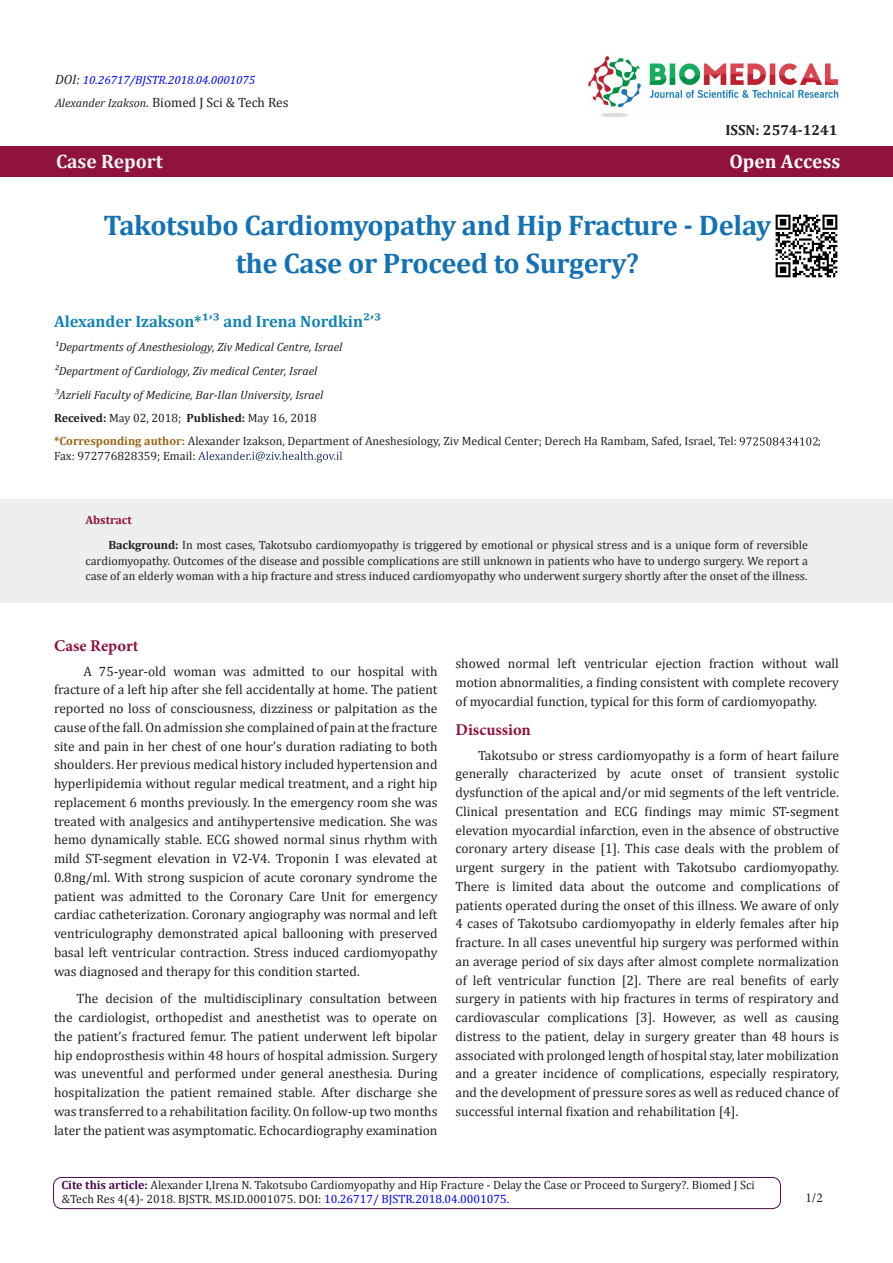
<style>
.page{position:relative;width:893px;height:1263px;background:#fff}
.page>*{position:absolute;margin:0;border:0;box-sizing:border-box;transform-origin:0 0}
.t1{font:700 28.5px "Cambria";letter-spacing:-.01em;color:#1371b5}
.t2{font:700 19.5px "Cambria";color:#f2f3f4}
.t3{font:700 19.5px "Cambria";color:#fff}
.t4{font:700 16.5px "Cambria";color:#1383b5}
.t5{font:700 16.5px "Minion Pro";color:#8f133a}
.t6{font:700 14.7px "Cambria";color:#231f20}
.t7{font:13.5px/18.8px "Cambria";color:#231f20;text-align:justify}
.t8{font:13.5px "Minion Pro";color:#231f20}
.t9{font:12px/15.8px "Cambria";color:#231f20;text-align:justify}
.t10{font:italic 12px "Cambria";color:#231f20}
.t11{font:italic 12px "Cambria";color:#00f}
.t12{font:700 12px "Cambria";color:#8f133a}
.s1{font-size:13.5px;color:#231f20}
.s2{font-style:italic;font-size:12px}
.s3{font-style:italic}
.s4{font-weight:700}
.s5{font-weight:700;color:#996515}
.s6{font-weight:700;color:#480a4b}
.s7{color:#00f}
</style>
<div class="page">
<svg style="left:740px;top:437px;width:78px;height:8px"></svg>
<svg style="left:198px;top:451px;width:144px;height:11px"></svg>
<div style="left:53px;top:1177px;width:728px;height:32px;border:1px solid #480a4b;border-radius:8px"></div>
<div style="left:0;top:146px;width:893px;height:31px;background:#8f133a"></div>
<img style="left:588px;top:56px;width:251px;height:61px">
<div style="left:0;top:499px;width:893px;height:103px;background:#edefed"></div>
<img style="left:775px;top:214px;width:63px;height:64px">
<p class="t11" style="left:55px;top:72px;width:202px"><span class="s1">DOI:</span> 10.26717/BJSTR.2018.04.0001075</p>
<p class="t7" style="left:55px;top:93px;width:235px"><span class="s2">Alexander Izakson</span><span class="s3">.</span> Biomed J Sci &amp; Tech Res</p>
<p class="t6" style="left:725px;top:119px;width:114px">ISSN: 2574-1241</p>
<p class="t2" style="left:56px;top:147px;width:108px">Case Report</p>
<p class="t3" style="left:729px;top:147px;width:112px">Open Access</p>
<p class="t1" style="left:104px;top:205px;width:669px">Takotsubo Cardiomyopathy and Hip Fracture - Delay</p>
<p class="t1" style="left:236px;top:243px;width:405px">the Case or Proceed to Surgery?</p>
<p class="t4" style="left:54px;top:309px;width:329px">Alexander Izakson*¹ʼ³ and Irena Nordkin²ʼ³</p>
<p class="t10" style="left:54px;top:338px;width:290px">¹Departments of Anesthesiology, Ziv Medical Centre, Israel</p>
<p class="t10" style="left:54px;top:362px;width:265px">²Department of Cardiology, Ziv medical Center, Israel</p>
<p class="t10" style="left:54px;top:386px;width:271px">³Azrieli Faculty of Medicine, Bar-Ilan University, Israel</p>
<p class="t9" style="left:54px;top:410px;width:264px"><span class="s4">Received:</span> May 02, 2018; <span class="s4">Published:</span> May 16, 2018</p>
<p class="t9" style="left:54px;top:433px;width:684px"><span class="s5">*Corresponding author:</span> Alexander Izakson, Department of Aneshesiology, Ziv Medical Center; Derech Ha Rambam, Safed, Israel, Tel:</p>
<p class="t9" style="left:818px;top:433px;width:5px">;</p>
<p class="t9" style="left:54px;top:448px;width:143px">Fax: 972776828359; Email:</p>
<p class="t12" style="left:85px;top:511px;width:48px">Abstract</p>
<p class="t9" style="left:85px;top:537px;width:724px;text-indent:23px"><span class="s4">Background:</span> In most cases, Takotsubo cardiomyopathy is triggered by emotional or physical stress and is a unique form of reversible cardiomyopathy. Outcomes of the disease and possible complications are still unknown in patients who have to undergo surgery. We report a case of an elderly woman with a hip fracture and stress induced cardiomyopathy who underwent surgery shortly after the onset of the illness.</p>
<p class="t5" style="left:54px;top:634px;width:86px">Case Report</p>
<p class="t7" style="left:54px;top:662px;width:385px;text-indent:29px">A 75-year-old woman was admitted to our hospital with fracture of a left hip after she fell accidentally at home. The patient reported no loss of consciousness, dizziness or palpitation as the cause of the fall. On admission she complained of pain at the fracture site and pain in her chest of one hour’s duration radiating to both shoulders. Her previous medical history included hypertension and hyperlipidemia without regular medical treatment, and a right hip replacement 6 months previously. In the emergency room she was treated with analgesics and antihypertensive medication. She was hemo dynamically stable. ECG showed normal sinus rhythm with mild ST-segment elevation in V2-V4. Troponin I was elevated at 0.8ng/ml. With strong suspicion of acute coronary syndrome the patient was admitted to the Coronary Care Unit for emergency cardiac catheterization. Coronary angiography was normal and left ventriculography demonstrated apical ballooning with preserved basal left ventricular contraction. Stress induced cardiomyopathy was diagnosed and therapy for this condition started.</p>
<p class="t7" style="left:54px;top:989px;width:385px;text-indent:22px">The decision of the multidisciplinary consultation between the cardiologist, orthopedist and anesthetist was to operate on the patient’s fractured femur. The patient underwent left bipolar hip endoprosthesis within 48 hours of hospital admission. Surgery was uneventful and performed under general anesthesia. During hospitalization the patient remained stable. After discharge she was transferred to a rehabilitation facility. On follow-up two months later the patient was asymptomatic. Echocardiography examination</p>
<p class="t7" style="left:455px;top:654px;width:385px">showed normal left ventricular ejection fraction without wall motion abnormalities, a finding consistent with complete recovery of myocardial function, typical for this form of cardiomyopathy.</p>
<p class="t5" style="left:455px;top:718px;width:77px">Discussion</p>
<p class="t7" style="left:455px;top:746px;width:385px;text-indent:22px">Takotsubo or stress cardiomyopathy is a form of heart failure generally characterized by acute onset of transient systolic dysfunction of the apical and/or mid segments of the left ventricle.<br>Clinical presentation and ECG findings may mimic ST-segment elevation myocardial infarction, even in the absence of obstructive coronary artery disease [1]. This case deals with the problem of urgent surgery in the patient with Takotsubo cardiomyopathy.<br>There is limited data about the outcome and complications of patients operated during the onset of this illness. We aware of only 4 cases of Takotsubo cardiomyopathy in elderly females after hip fracture. In all cases uneventful hip surgery was performed within an average period of six days after almost complete normalization of left ventricular function [2]. There are real benefits of early surgery in patients with hip fractures in terms of respiratory and cardiovascular complications [3]. However, as well as causing distress to the patient, delay in surgery greater than 48 hours is associated with prolonged length of hospital stay, later mobilization and a greater incidence of complications, especially respiratory, and the development of pressure sores as well as reduced chance of successful internal fixation and rehabilitation [4].</p>
<p class="t9" style="left:61px;top:1177px;width:695px"><span class="s6">Cite this article:</span> Alexander I,Irena N. Takotsubo Cardiomyopathy and Hip Fracture - Delay the Case or Proceed to Surgery?. Biomed J Sci</p>
<p class="t9" style="left:62px;top:1191px;width:449px">&amp;Tech Res 4(4)- 2018. BJSTR. MS.ID.0001075. DOI: <span class="s7">10.26717/ BJSTR.2018.04.0001075.</span></p>
<p class="t8" style="left:805px;top:1189px;width:19px">1/2</p>
</div>
